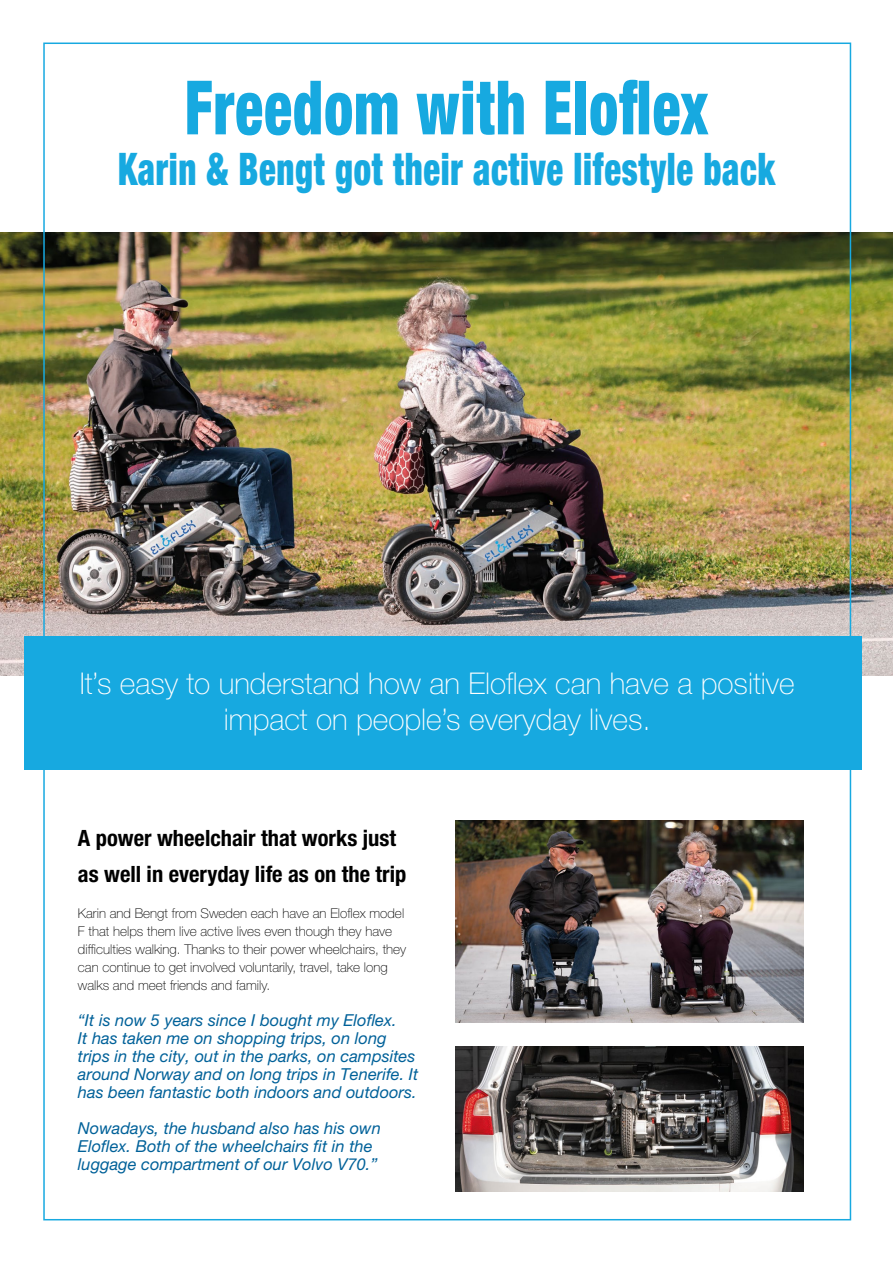
<style>
.page{position:relative;width:893px;height:1263px;background:#fff}
.page>*{position:absolute;margin:0;border:0;box-sizing:border-box;transform-origin:0 0}
.t1{font:900 condensed 75px "Helvetica Neue LT Pro";letter-spacing:.02em;color:#17a9e0;scale:.77 1}
.t2{font:900 condensed 45px "Helvetica Neue LT Pro";letter-spacing:.02em;color:#17a9e0;scale:.77 1}
.t3{font:100 30px/36px "Helvetica Neue LT Pro";color:#fff;text-align:center}
.t4{font:700 condensed 22.5px/36px "Helvetica Neue LT Pro";color:#000}
.t5{font:italic 16.5px/18px "Helvetica Neue LT Pro";color:#006199}
.t6{font:100 13.5px/18px "Helvetica Neue LT Pro";color:#000}
</style>
<div class="page">
<img style="left:0;top:233px;width:893px;height:442px">
<div style="left:24px;top:637px;width:838px;height:133px;background:#17a9e0"></div>
<img style="left:455px;top:1046px;width:349px;height:145px">
<img style="left:455px;top:821px;width:349px;height:202px">
<h1 class="t1" style="left:185px;top:61px;width:681px">Freedom with Eloflex</h1>
<h2 class="t2" style="left:118px;top:142px;width:855px">Karin &amp; Bengt got their active lifestyle back</h2>
<h3 class="t3" style="left:80px;top:665px;width:716px">It’s easy to understand how an Eloflex can have a positive impact on people’s everyday lives.</h3>
<h3 class="t4" style="left:78px;top:820px;width:330px">A power wheelchair that works just as well in everyday life as on the trip</h3>
<p class="t6" style="left:78px;top:904px;width:330px">Karin and Bengt from Sweden each have an Eloflex model F that helps them live active lives even though they have difficulties walking. Thanks to their power wheelchairs, they can continue to get involved voluntarily, travel, take long walks and meet friends and family.</p>
<p class="t5" style="left:78px;top:1011px;width:342px">“It is now 5 years since I bought my Eloflex.<br>It has taken me on shopping trips, on long trips in the city, out in the parks, on campsites around Norway and on long trips in Tenerife. It has been fantastic both indoors and outdoors.</p>
<p class="t5" style="left:78px;top:1119px;width:304px">Nowadays, the husband also has his own<br>Eloflex. Both of the wheelchairs fit in the luggage compartment of our Volvo V70.”</p>
</div>
